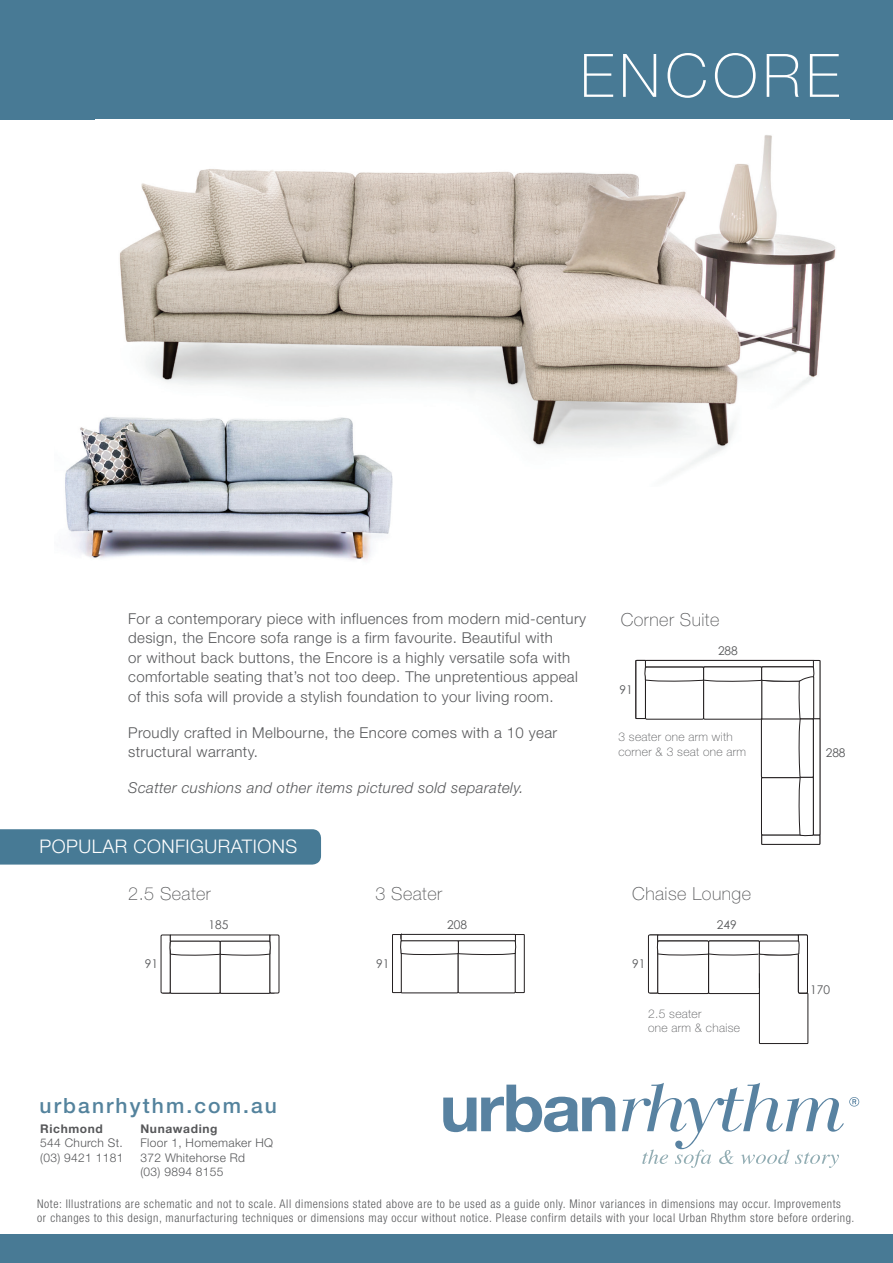
<style>
.page{position:relative;width:893px;height:1263px;background:#fff}
.page>*{position:absolute;margin:0;border:0;box-sizing:border-box;transform-origin:0 0}
.t1{font:100 60px "Helvetica Neue LT Std";letter-spacing:.09em;color:#fff}
.t2{font:500 21px "Helvetica Neue LT Std";letter-spacing:.1em;color:#54839d}
.t3{font:300 18.75px "Helvetica Neue LT Std";letter-spacing:.025em;color:#fff}
.t4{font:100 18px "Helvetica Neue LT Std";letter-spacing:.025em;color:#57585a}
.t5{font:300 15px/19.5px "Helvetica Neue LT Std";letter-spacing:.025em;color:#57585a}
.t6{font:italic 300 15px "Helvetica Neue LT Std";letter-spacing:.025em;color:#57585a}
.t7{font:300 condensed 12px/14.4px "Helvetica Neue LT Std";letter-spacing:.05em;color:#57585a}
.t8{font:300 12px/14.4px "Helvetica Neue LT Std";letter-spacing:.025em;color:#57585a}
.t9{font:100 12px "Helvetica Neue LT Std";letter-spacing:.025em;color:#57585a}
.t10{font:12px "Century Gothic";color:#57585a}
.t11{font:700 12px "Helvetica Neue LT Std";letter-spacing:.05em;color:#57585a}
</style>
<div class="page">
<div style="left:0;top:829px;width:321px;height:35px;background:#477a95"></div>
<div style="left:0;top:0;width:893px;height:119px;background:#487a95"></div>
<div style="left:0;top:1234px;width:893px;height:29px;background:#487a95"></div>
<svg style="left:392px;top:933px;width:133px;height:61px"></svg>
<svg style="left:160px;top:934px;width:120px;height:60px"></svg>
<div style="left:761px;top:834px;width:59px;height:11px;border:1px solid #231f20"></div>
<svg style="left:635px;top:659px;width:186px;height:177px"></svg>
<svg style="left:648px;top:934px;width:161px;height:110px"></svg>
<img style="left:119px;top:135px;width:717px;height:336px">
<img style="left:65px;top:414px;width:334px;height:146px">
<svg style="left:443px;top:1084px;width:172px;height:48px"></svg>
<svg style="left:622px;top:1083px;width:237px;height:85px"></svg>
<p class="t1" style="left:580px;top:41px;width:261px">ENCORE</p>
<p class="t5" style="left:128px;top:608px;width:459px">For a contemporary piece with influences from modern mid-century design, the Encore sofa range is a firm favourite. Beautiful with<br>or without back buttons, the Encore is a highly versatile sofa with comfortable seating that’s not too deep. The unpretentious appeal of this sofa will provide a stylish foundation to your living room.</p>
<p class="t5" style="left:128px;top:722px;width:431px">Proudly crafted in Melbourne, the Encore comes with a 10 year structural warranty.</p>
<p class="t6" style="left:128px;top:779px;width:397px">Scatter cushions and other items pictured sold separately.</p>
<p class="t3" style="left:40px;top:835px;width:259px">POPULAR CONFIGURATIONS</p>
<p class="t4" style="left:621px;top:609px;width:100px">Corner Suite</p>
<p class="t10" style="left:620px;top:682px;width:15px">91</p>
<p class="t10" style="left:718px;top:643px;width:21px">288</p>
<p class="t9" style="left:618px;top:730px;width:116px">3 seater one arm with</p>
<p class="t9" style="left:618px;top:745px;width:129px">corner &amp; 3 seat one arm</p>
<p class="t4" style="left:128px;top:884px;width:84px">2.5 Seater</p>
<p class="t10" style="left:209px;top:917px;width:21px">185</p>
<p class="t10" style="left:145px;top:956px;width:15px">91</p>
<p class="t2" style="left:40px;top:1092px;width:239px">urbanrhythm.com.au</p>
<p class="t11" style="left:40px;top:1121px;width:64px">Richmond</p>
<p class="t8" style="left:40px;top:1136px;width:84px">544 Church St.</p>
<p class="t8" style="left:40px;top:1150px;width:85px">(03) 9421 1181</p>
<p class="t11" style="left:140px;top:1121px;width:78px">Nunawading</p>
<p class="t8" style="left:140px;top:1136px;width:134px">Floor 1, Homemaker HQ<br>372 Whitehorse Rd</p>
<p class="t8" style="left:140px;top:1164px;width:85px">(03) 9894 8155</p>
<p class="t4" style="left:375px;top:884px;width:68px">3 Seater</p>
<p class="t4" style="left:632px;top:884px;width:120px">Chaise Lounge</p>
<p class="t10" style="left:447px;top:917px;width:21px">208</p>
<p class="t10" style="left:376px;top:956px;width:15px">91</p>
<p class="t10" style="left:717px;top:917px;width:21px">249</p>
<p class="t10" style="left:632px;top:957px;width:15px">91</p>
<p class="t9" style="left:648px;top:1007px;width:55px">2.5 seater</p>
<p class="t9" style="left:648px;top:1021px;width:93px">one arm &amp; chaise</p>
<p class="t10" style="left:826px;top:745px;width:21px">288</p>
<p class="t10" style="left:810px;top:982px;width:21px">170</p>
<p class="t7" style="left:37px;top:1196px;width:819px">Note: Illustrations are schematic and not to scale. All dimensions stated above are to be used as a guide only. Minor variances in dimensions may occur. Improvements<br>or changes to this design, manurfacturing techniques or dimensions may occur without notice. Please confirm details with your local Urban Rhythm store before ordering.</p>
</div>
